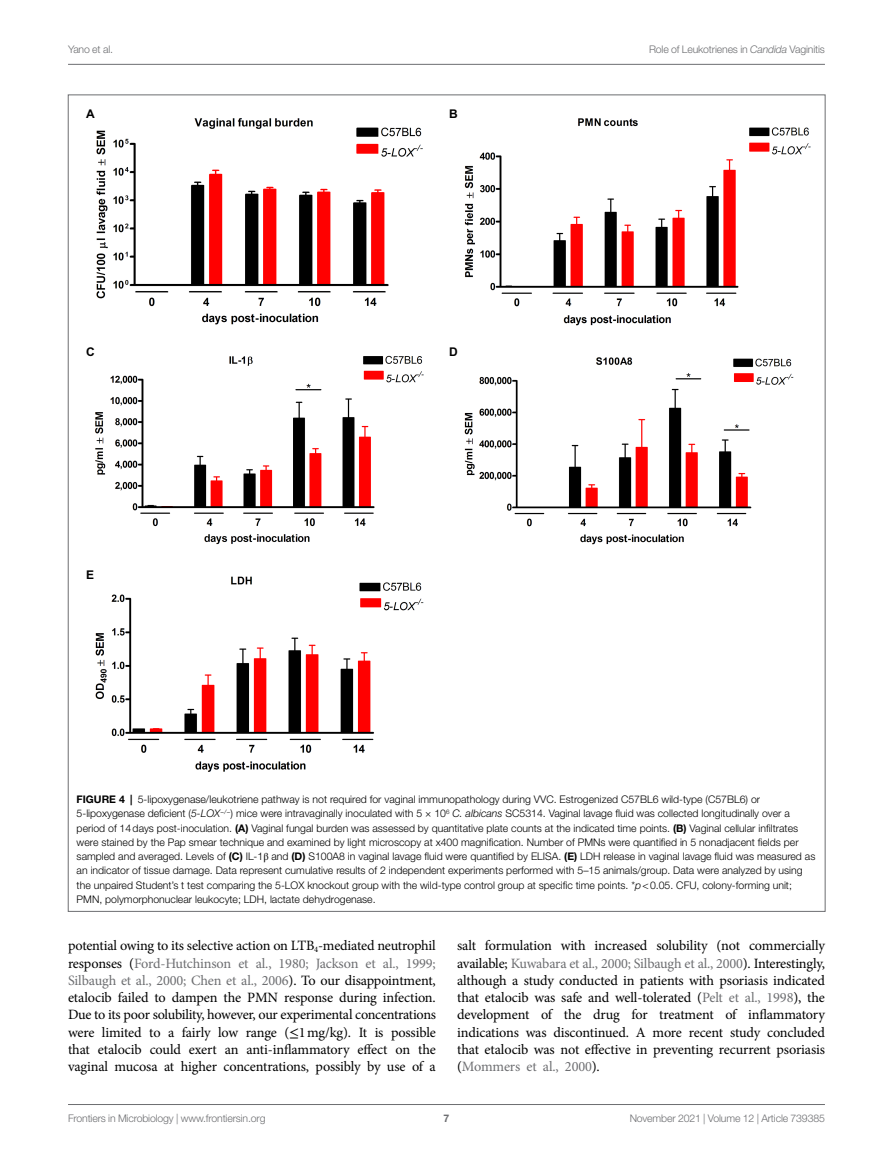
<style>
.page{position:relative;width:893px;height:1170px;background:#fff}
.page>*{position:absolute;margin:0;border:0;box-sizing:border-box;transform-origin:0 0}
.TEXT{font:14.25px/17.2px "Minion Pro";letter-spacing:-.01em;color:#000;text-align:justify}
.t1{font:700 12px "Arial";color:#000}
.FIG_LEG{font:300 10.5px/14.2px "Helvetica Neue LT Std";color:#000}
.t2{font:300 10.5px "Helvetica Neue LT Std";letter-spacing:-.015em;color:#6d6e71}
.t3{font:700 10.5px "Helvetica Neue LT Std";color:#6d6e71}
.s1{font-style:italic}
.s2{font-weight:700}
.s3{font-family:"STIX General";font-weight:400}
.s4{color:#6d6e71}
.s5{font-family:"STIX General"}
</style>
<div class="page">
<hr style="left:68px;top:64px;width:757px;height:1px;background:#6d6e71">
<hr style="left:68px;top:1104px;width:757px;height:1px;background:#6d6e71">
<img style="left:95px;top:118px;width:716px;height:654px">
<p class="t2" style="left:68px;top:42px;width:47px">Yano et al.</p>
<p class="t2" style="left:649px;top:42px;width:177px">Role of Leukotrienes in <span class="s1">Candida</span> Vaginitis</p>
<p class="t1" style="left:86px;top:106px;width:10px">A</p>
<p class="t1" style="left:449px;top:106px;width:10px">B</p>
<p class="t1" style="left:86px;top:343px;width:10px">C</p>
<p class="t1" style="left:86px;top:566px;width:10px">E</p>
<p class="t1" style="left:449px;top:343px;width:10px">D</p>
<p class="FIG_LEG" style="left:77px;top:792px;width:740px"><span class="s2">FIGURE 4 |</span> 5-lipoxygenase/leukotriene pathway is not required for vaginal immunopathology during VVC. Estrogenized C57BL6 wild-type (C57BL6) or 5-lipoxygenase deficient (<span class="s1">5-LOX</span><sup>−</sup><sup>/</sup><sup>−</sup>) mice were intravaginally inoculated with 5 × 10<sup>6</sup> <span class="s1">C. albicans</span> SC5314. Vaginal lavage fluid was collected longitudinally over a period of 14days post-inoculation. <span class="s2">(A)</span> Vaginal fungal burden was assessed by quantitative plate counts at the indicated time points. <span class="s2">(B)</span> Vaginal cellular infiltrates were stained by the Pap smear technique and examined by light microscopy at x400 magnification. Number of PMNs were quantified in 5 nonadjacent fields per sampled and averaged. Levels of <span class="s2">(C)</span> IL-1<span class="s3">β</span> and <span class="s2">(D)</span> S100A8 in vaginal lavage fluid were quantified by ELISA. <span class="s2">(E)</span> LDH release in vaginal lavage fluid was measured as an indicator of tissue damage. Data represent cumulative results of 2 independent experiments performed with 5–15 animals/group. Data were analyzed by using the unpaired Student’s t test comparing the 5-LOX knockout group with the wild-type control group at specific time points. *<span class="s1">p</span>&lt;0.05. CFU, colony-forming unit; PMN, polymorphonuclear leukocyte; LDH, lactate dehydrogenase.</p>
<p class="TEXT" style="left:68px;top:937px;width:369px">potential owing to its selective action on LTB<sub>4</sub>-mediated neutrophil responses (<span class="s4">Ford-Hutchinson et al., 1980; Jackson et al., 1999; Silbaugh et al., 2000; Chen et al., 2006</span>). To our disappointment, etalocib failed to dampen the PMN response during infection.<br>Due to its poor solubility, however, our experimental concentrations were limited to a fairly low range (<span class="s5">≤</span>1mg/kg). It is possible that etalocib could exert an anti-inflammatory effect on the vaginal mucosa at higher concentrations, possibly by use of a</p>
<p class="TEXT" style="left:457px;top:937px;width:369px">salt formulation with increased solubility (not commercially available; <span class="s4">Kuwabara et al., 2000; Silbaugh et al., 2000</span>). Interestingly, although a study conducted in patients with psoriasis indicated that etalocib was safe and well-tolerated (<span class="s4">Pelt et al., 1998</span>), the development of the drug for treatment of inflammatory indications was discontinued. A more recent study concluded that etalocib was not effective in preventing recurrent psoriasis (<span class="s4">Mommers et al., 2000</span>).</p>
<p class="t2" style="left:68px;top:1111px;width:199px">Frontiers in Microbiology | www.frontiersin.org</p>
<p class="t3" style="left:444px;top:1111px;width:7px">7</p>
<p class="t2" style="left:630px;top:1111px;width:197px">November 2021 | Volume 12 | Article 739385</p>
</div>
